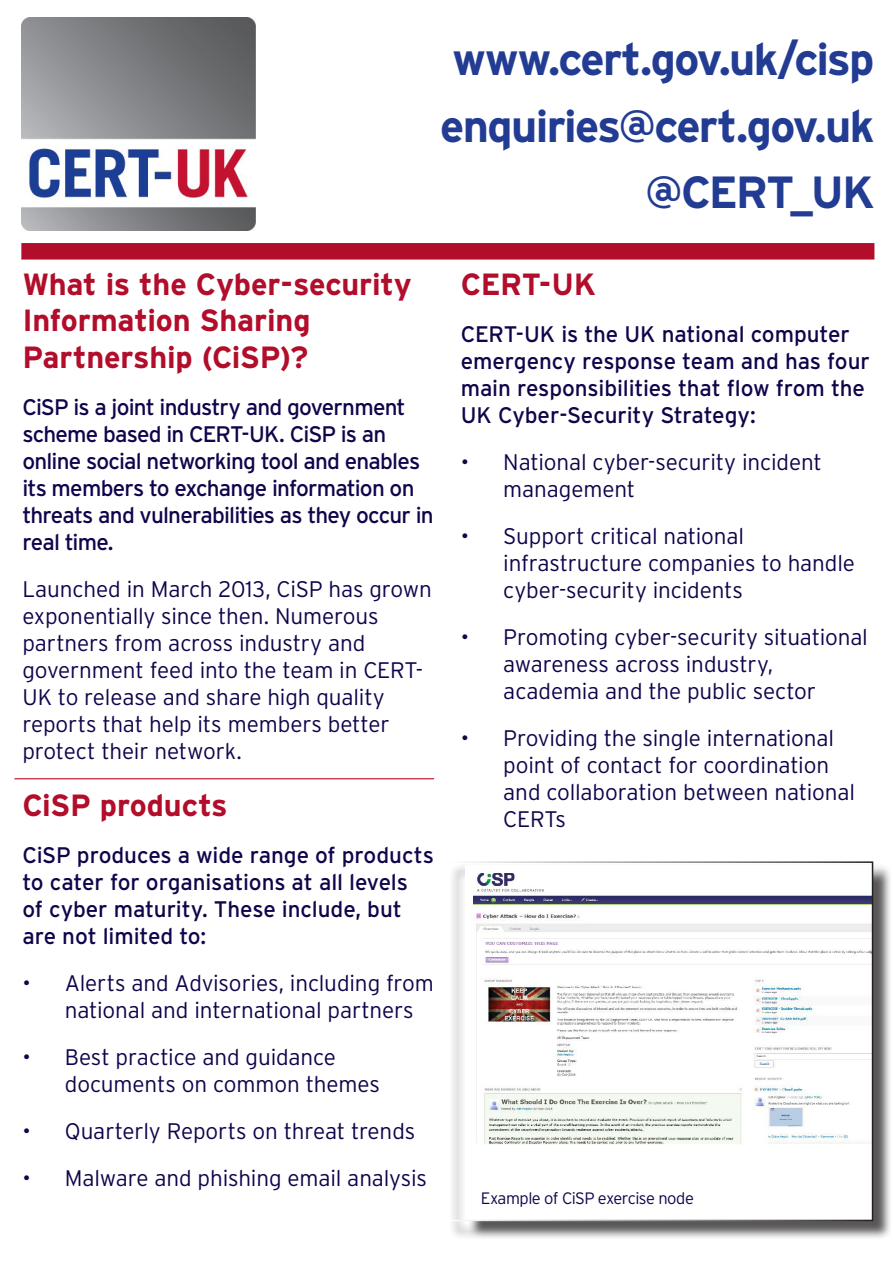
<style>
.page{position:relative;width:893px;height:1263px;background:#fff}
.page>*{position:absolute;margin:0;border:0;box-sizing:border-box;transform-origin:0 0}
.Body{font:700 45px "Interstate";letter-spacing:-.04em;color:#223c93}
.A_heading{font:700 30.6px/36.8px "Interstate";letter-spacing:-.01em;color:#b20d2a}
.Body-2{font:700 30.6px "Interstate";letter-spacing:-.01em;color:#b20d2a}
.Body-3{font:300 22.5px/27px "Interstate";letter-spacing:-.005em;color:#0e054b}
.Body-4{font:22.5px/27px "Interstate";letter-spacing:-.02em;color:#0e054b}
.Body-5{font:300 16.5px "Interstate";letter-spacing:-.03em;color:#0e054b}
</style>
<div class="page">
<hr style="left:14px;top:778px;width:420px;height:1px;background:#b20d2a">
<img style="left:22px;top:17px;width:233px;height:213px">
<div style="left:21px;top:243px;width:853px;height:17px;background:#b20d2a"></div>
<div style="left:449px;top:864px;width:443px;height:376px;background:#231f20;opacity:.75"></div>
<img style="left:466px;top:866px;width:404px;height:352px">
<div style="left:447px;top:861px;width:426px;height:360px;border:2px solid #fff"></div>
<p class="Body" style="left:453px;top:32px;width:423px">www.cert.gov.uk/cisp</p>
<p class="Body" style="left:440px;top:99px;width:436px">enquiries@cert.gov.uk</p>
<p class="Body" style="left:645px;top:165px;width:231px">@CERT_UK</p>
<p class="A_heading" style="left:22px;top:265px;width:391px">What is the Cyber-security<br>Information Sharing<br>Partnership (CiSP)?</p>
<p class="Body-4" style="left:22px;top:394px;width:413px">CiSP is a joint industry and government scheme based in CERT-UK. CiSP is an online social networking tool and enables its members to exchange information on threats and vulnerabilities as they occur in real time.</p>
<p class="Body-3" style="left:22px;top:576px;width:411px">Launched in March 2013, CiSP has grown exponentially since then. Numerous partners from across industry and government feed into the team in CERT-UK to release and share high quality reports that help its members better protect their network.</p>
<p class="A_heading" style="left:22px;top:787px;width:207px">CiSP products</p>
<p class="Body-4" style="left:22px;top:841px;width:413px">CiSP produces a wide range of products to cater for organisations at all levels of cyber maturity. These include, but are not limited to:</p>
<p class="Body-3" style="left:65px;top:970px;width:371px;text-indent:-42px">• Alerts and Advisories, including from national and international partners</p>
<p class="Body-3" style="left:65px;top:1044px;width:317px;text-indent:-42px">• Best practice and guidance documents on common themes</p>
<p class="Body-3" style="left:22px;top:1118px;width:394px">• Quarterly Reports on threat trends</p>
<p class="Body-3" style="left:22px;top:1165px;width:406px">• Malware and phishing email analysis</p>
<p class="Body-2" style="left:461px;top:265px;width:137px">CERT-UK</p>
<p class="Body-4" style="left:461px;top:320px;width:411px">CERT-UK is the UK national computer emergency response team and has four main responsibilities that flow from the UK Cyber-Security Strategy:</p>
<p class="Body-3" style="left:503px;top:448px;width:320px;text-indent:-42px">• National cyber-security incident management</p>
<p class="Body-3" style="left:503px;top:522px;width:353px;text-indent:-42px">• Support critical national infrastructure companies to handle cyber-security incidents</p>
<p class="Body-3" style="left:503px;top:623px;width:366px;text-indent:-42px">• Promoting cyber-security situational awareness across industry, academia and the public sector</p>
<p class="Body-3" style="left:503px;top:724px;width:353px;text-indent:-42px">• Providing the single international point of contact for coordination and collaboration between national<br>CERTs</p>
<p class="Body-5" style="left:481px;top:1188px;width:215px">Example of CiSP exercise node</p>
</div>
